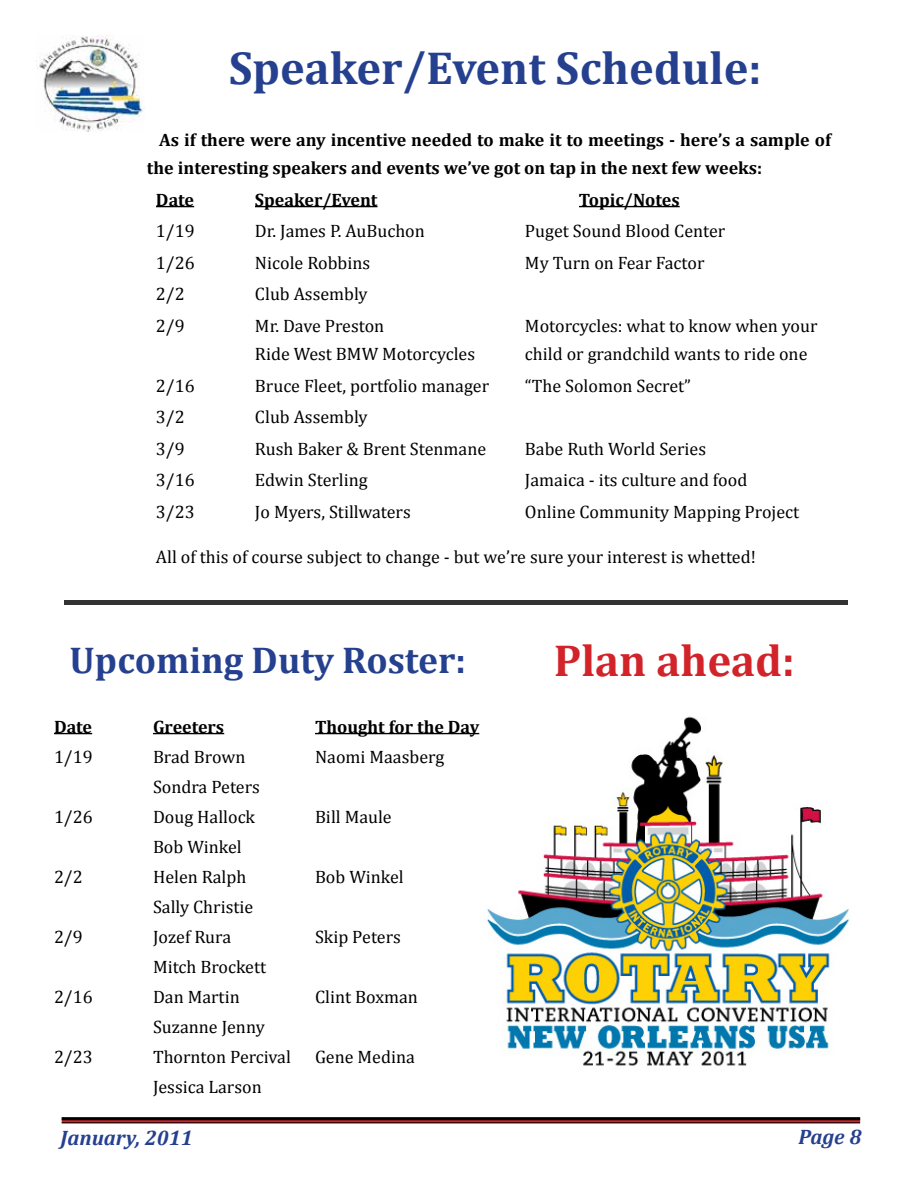
<style>
.page{position:relative;width:918px;height:1188px;background:#fff}
.page>*{position:absolute;margin:0;border:0;box-sizing:border-box;transform-origin:0 0}
.t1{font:700 46.5px "Cambria";color:#25408f}
.t2{font:700 45px "Cambria";color:#d2232a}
.t3{font:700 37.5px "Cambria";color:#25408f}
.t4{font:italic 700 21px "Cambria";color:#25408f}
.t5{font:18px "Cambria";color:#000}
.t6{font:700 18px/28.5px "Cambria";color:#000}
</style>
<div class="page">
<img style="left:36px;top:36px;width:108px;height:95px">
<svg style="left:62px;top:1120px;width:798px;height:2px;background:#b31d23"></svg>
<hr style="left:62px;top:1117px;width:798px;height:3px;background:#000">
<hr style="left:62px;top:1122px;width:798px;height:1px;background:#000">
<hr style="left:54px;top:733px;width:38px;height:1px;background:#000">
<hr style="left:153px;top:733px;width:71px;height:1px;background:#000">
<hr style="left:315px;top:733px;width:164px;height:1px;background:#000">
<div style="left:63px;top:598px;width:785px;height:7px;background:#000;opacity:.75"></div>
<img style="left:487px;top:716px;width:362px;height:350px">
<hr style="left:156px;top:206px;width:38px;height:1px;background:#000">
<hr style="left:255px;top:206px;width:123px;height:1px;background:#000">
<hr style="left:579px;top:206px;width:101px;height:1px;background:#000">
<h1 class="t1" style="left:229px;top:40px;width:534px">Speaker/Event Schedule:</h1>
<p class="t6" style="left:147px;top:125px;width:685px;text-indent:12px">As if there were any incentive needed to make it to meetings - here’s a sample of the interesting speakers and events we’ve got on tap in the next few weeks:</p>
<p class="t6" style="left:156px;top:185px;width:40px">Date</p>
<p class="t6" style="left:255px;top:185px;width:124px">Speaker/Event</p>
<p class="t6" style="left:579px;top:185px;width:102px">Topic/Notes</p>
<p class="t5" style="left:156px;top:220px;width:40px">1/19</p>
<p class="t5" style="left:255px;top:220px;width:171px">Dr. James P. AuBuchon</p>
<p class="t5" style="left:525px;top:220px;width:202px">Puget Sound Blood Center</p>
<p class="t5" style="left:156px;top:252px;width:40px">1/26</p>
<p class="t5" style="left:255px;top:252px;width:117px">Nicole Robbins</p>
<p class="t5" style="left:525px;top:252px;width:181px">My Turn on Fear Factor</p>
<p class="t5" style="left:156px;top:283px;width:30px">2/2</p>
<p class="t5" style="left:255px;top:283px;width:114px">Club Assembly</p>
<p class="t5" style="left:156px;top:315px;width:30px">2/9</p>
<p class="t5" style="left:255px;top:315px;width:131px">Mr. Dave Preston</p>
<p class="t5" style="left:525px;top:315px;width:294px">Motorcycles: what to know when your</p>
<p class="t5" style="left:255px;top:343px;width:222px">Ride West BMW Motorcycles</p>
<p class="t5" style="left:525px;top:343px;width:284px">child or grandchild wants to ride one</p>
<p class="t5" style="left:156px;top:375px;width:40px">2/16</p>
<p class="t5" style="left:255px;top:375px;width:236px">Bruce Fleet, portfolio manager</p>
<p class="t5" style="left:525px;top:375px;width:168px">“The Solomon Secret”</p>
<p class="t5" style="left:156px;top:406px;width:30px">3/2</p>
<p class="t5" style="left:255px;top:406px;width:114px">Club Assembly</p>
<p class="t5" style="left:156px;top:438px;width:30px">3/9</p>
<p class="t5" style="left:255px;top:438px;width:233px">Rush Baker &amp; Brent Stenmane</p>
<p class="t5" style="left:525px;top:438px;width:183px">Babe Ruth World Series</p>
<p class="t5" style="left:156px;top:469px;width:40px">3/16</p>
<p class="t5" style="left:255px;top:469px;width:114px">Edwin Sterling</p>
<p class="t5" style="left:525px;top:469px;width:224px">Jamaica - its culture and food</p>
<p class="t5" style="left:156px;top:501px;width:40px">3/23</p>
<p class="t5" style="left:255px;top:501px;width:157px">Jo Myers, Stillwaters</p>
<p class="t5" style="left:525px;top:501px;width:276px">Online Community Mapping Project</p>
<p class="t5" style="left:156px;top:546px;width:601px">All of this of course subject to change - but we’re sure your interest is whetted!</p>
<h3 class="t3" style="left:70px;top:637px;width:398px">Upcoming Duty Roster:</h3>
<p class="t6" style="left:54px;top:712px;width:40px">Date</p>
<p class="t6" style="left:153px;top:712px;width:73px">Greeters</p>
<p class="t6" style="left:315px;top:712px;width:166px">Thought for the Day</p>
<p class="t5" style="left:54px;top:746px;width:40px">1/19</p>
<p class="t5" style="left:153px;top:746px;width:94px">Brad Brown</p>
<p class="t5" style="left:315px;top:746px;width:131px">Naomi Maasberg</p>
<p class="t5" style="left:153px;top:776px;width:108px">Sondra Peters</p>
<p class="t5" style="left:54px;top:806px;width:40px">1/26</p>
<p class="t5" style="left:153px;top:806px;width:104px">Doug Hallock</p>
<p class="t5" style="left:315px;top:806px;width:78px">Bill Maule</p>
<p class="t5" style="left:153px;top:836px;width:90px">Bob Winkel</p>
<p class="t5" style="left:54px;top:866px;width:30px">2/2</p>
<p class="t5" style="left:153px;top:866px;width:95px">Helen Ralph</p>
<p class="t5" style="left:315px;top:866px;width:90px">Bob Winkel</p>
<p class="t5" style="left:153px;top:896px;width:102px">Sally Christie</p>
<p class="t5" style="left:54px;top:926px;width:30px">2/9</p>
<p class="t5" style="left:153px;top:926px;width:80px">Jozef Rura</p>
<p class="t5" style="left:315px;top:926px;width:87px">Skip Peters</p>
<p class="t5" style="left:153px;top:956px;width:115px">Mitch Brockett</p>
<p class="t5" style="left:54px;top:986px;width:40px">2/16</p>
<p class="t5" style="left:153px;top:986px;width:88px">Dan Martin</p>
<p class="t5" style="left:315px;top:986px;width:104px">Clint Boxman</p>
<p class="t5" style="left:153px;top:1016px;width:113px">Suzanne Jenny</p>
<p class="t5" style="left:54px;top:1046px;width:40px">2/23</p>
<p class="t5" style="left:153px;top:1046px;width:139px">Thornton Percival</p>
<p class="t5" style="left:315px;top:1046px;width:101px">Gene Medina</p>
<p class="t5" style="left:153px;top:1076px;width:110px">Jessica Larson</p>
<h2 class="t2" style="left:554px;top:633px;width:243px">Plan ahead:</h2>
<p class="t4" style="left:60px;top:1125px;width:134px">January, 2011</p>
<p class="t4" style="left:798px;top:1124px;width:65px">Page 8</p>
</div>
